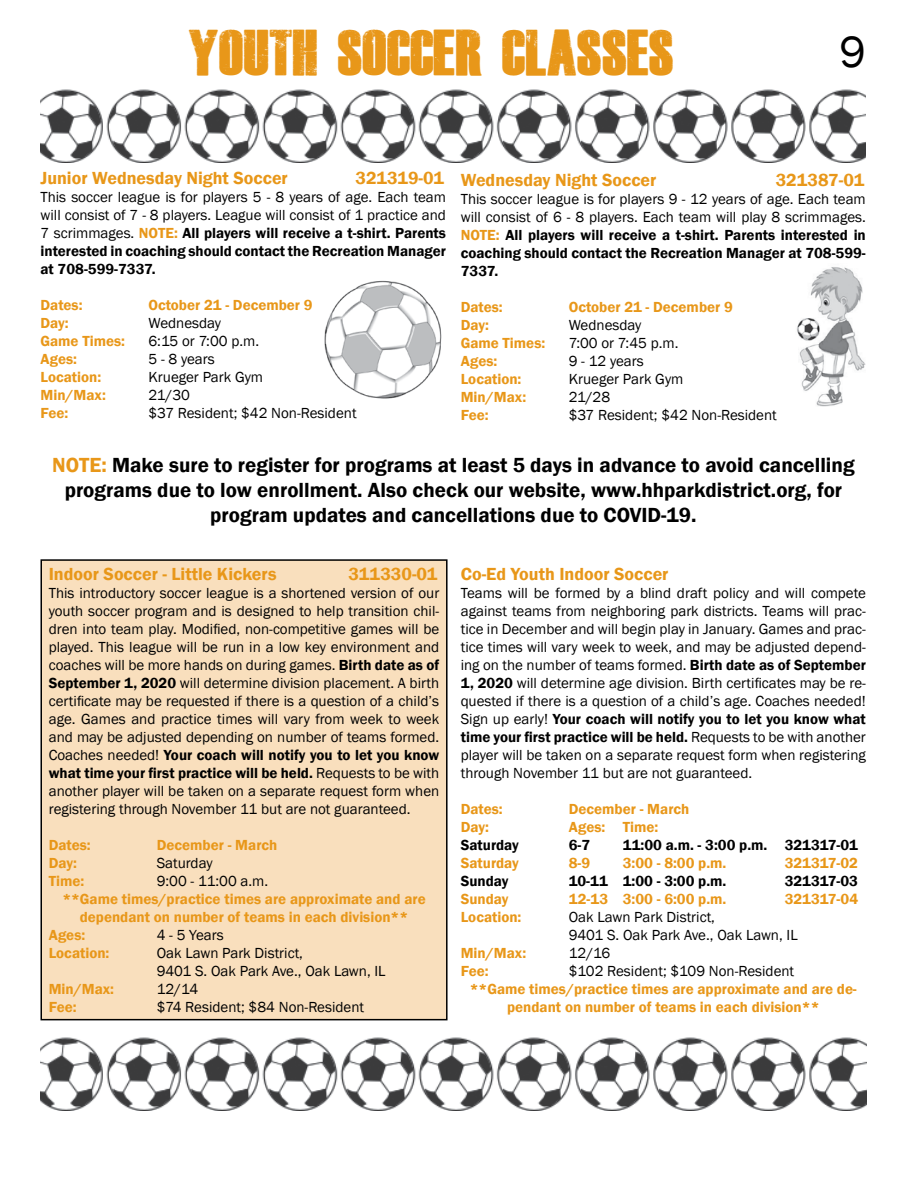
<style>
.page{position:relative;width:918px;height:1188px;background:#fff}
.page>*{position:absolute;margin:0;border:0;box-sizing:border-box;transform-origin:0 0}
.t1{font:45px "Dead Kansas";color:#e89719}
.t2{font:45px "Franklin Gothic";color:#000}
.t3{font:600 21px/25.2px "Franklin Gothic";color:#000;text-align:center}
.t4{font:600 18px "Franklin Gothic";color:#e89719}
.t5{font:15px/18px "Franklin Gothic";color:#000;text-align:justify}
.t6{font:600 15px/18px "Franklin Gothic";color:#e89719;text-align:center}
.t7{font:600 15px/18px "Franklin Gothic";color:#000;text-align:justify}
.s1{font-weight:600;color:#e89719}
.s2{font-weight:600}
.s3{font-weight:400}
.s4{color:#e89719}
</style>
<div class="page">
<img style="left:324px;top:280px;width:118px;height:119px">
<div style="left:41px;top:560px;width:406px;height:460px;background:#f9dfbd"></div>
<div style="left:40px;top:559px;width:408px;height:461px;border:2px solid #000"></div>
<img style="left:797px;top:267px;width:69px;height:140px">
<img style="left:40px;top:89px;width:826px;height:73px">
<img style="left:41px;top:1037px;width:825px;height:73px">
<h1 class="t1" style="left:189px;top:30px;width:27px">YOUTH</h1>
<h1 class="t1" style="left:338px;top:30px;width:50px">SOCCER</h1>
<h1 class="t1" style="left:503px;top:30px;width:49px">CLASSES</h1>
<h1 class="t2" style="left:840px;top:24px;width:28px">9</h1>
<p class="t4" style="left:40px;top:167px;width:249px">Junior Wednesday Night Soccer</p>
<p class="t4" style="left:356px;top:167px;width:90px">321319-01</p>
<p class="t5" style="left:40px;top:188px;width:407px">This soccer league is for players 5 - 8 years of age. Each team will consist of 7 - 8 players. League will consist of 1 practice and 7 scrimmages. <span class="s1">NOTE:</span> <span class="s2">All players will receive a t-shirt. Parents interested in coaching should contact the Recreation Manager at 708-599-7337.</span></p>
<p class="t6" style="left:40px;top:296px;width:44px">Dates:</p>
<p class="t6" style="left:148px;top:296px;width:166px">October 21 - December 9</p>
<p class="t6" style="left:40px;top:314px;width:30px">Day:</p>
<p class="t5" style="left:148px;top:314px;width:74px">Wednesday</p>
<p class="t6" style="left:40px;top:332px;width:86px">Game Times:</p>
<p class="t5" style="left:148px;top:332px;width:112px">6:15 or 7:00 p.m.</p>
<p class="t6" style="left:40px;top:350px;width:38px">Ages:</p>
<p class="t5" style="left:148px;top:350px;width:68px">5 - 8 years</p>
<p class="t6" style="left:40px;top:368px;width:62px">Location:</p>
<p class="t5" style="left:148px;top:368px;width:116px">Krueger Park Gym</p>
<p class="t6" style="left:40px;top:386px;width:67px">Min/Max:</p>
<p class="t5" style="left:148px;top:386px;width:43px">21/30</p>
<p class="t6" style="left:40px;top:404px;width:29px">Fee:</p>
<p class="t5" style="left:148px;top:404px;width:210px">$37 Resident; $42 Non-Resident</p>
<p class="t4" style="left:461px;top:169px;width:197px">Wednesday Night Soccer</p>
<p class="t4" style="left:776px;top:169px;width:90px">321387-01</p>
<p class="t7" style="left:461px;top:190px;width:407px"><span class="s3">This soccer league is for players 9 - 12 years of age. Each team will consist of 6 - 8 players. Each team will play 8 scrimmages.<br></span><span class="s4">NOTE:</span> All players will receive a t-shirt. Parents interested in coaching should contact the Recreation Manager at 708-599- 7337.</p>
<p class="t6" style="left:461px;top:298px;width:44px">Dates:</p>
<p class="t6" style="left:569px;top:298px;width:166px">October 21 - December 9</p>
<p class="t6" style="left:461px;top:316px;width:30px">Day:</p>
<p class="t5" style="left:569px;top:317px;width:74px">Wednesday</p>
<p class="t6" style="left:461px;top:334px;width:86px">Game Times:</p>
<p class="t5" style="left:569px;top:335px;width:111px">7:00 or 7:45 p.m.</p>
<p class="t6" style="left:461px;top:352px;width:38px">Ages:</p>
<p class="t5" style="left:569px;top:353px;width:77px">9 - 12 years</p>
<p class="t6" style="left:461px;top:370px;width:62px">Location:</p>
<p class="t5" style="left:569px;top:371px;width:116px">Krueger Park Gym</p>
<p class="t6" style="left:461px;top:388px;width:67px">Min/Max:</p>
<p class="t5" style="left:569px;top:389px;width:43px">21/28</p>
<p class="t6" style="left:461px;top:406px;width:29px">Fee:</p>
<p class="t5" style="left:569px;top:407px;width:210px">$37 Resident; $42 Non-Resident</p>
<h2 class="t3" style="left:52px;top:452px;width:804px"><span class="s4">NOTE:</span> Make sure to register for programs at least 5 days in advance to avoid cancelling programs due to low enrollment. Also check our website, www.hhparkdistrict.org, for program updates and cancellations due to COVID-19.</h2>
<p class="t4" style="left:49px;top:563px;width:229px">Indoor Soccer - Little Kickers</p>
<p class="t4" style="left:349px;top:563px;width:91px">311330-01</p>
<p class="t5" style="left:49px;top:584px;width:392px">This introductory soccer league is a shortened version of our youth soccer program and is designed to help transition chil&shy;dren into team play. Modified, non-competitive games will be played. This league will be run in a low key environment and coaches will be more hands on during games. <span class="s2">Birth date as of September 1, 2020</span> will determine division placement. A birth certificate may be requested if there is a question of a child’s age. Games and practice times will vary from week to week and may be adjusted depending on number of teams formed.<br>Coaches needed! <span class="s2">Your coach will notify you to let you know what time your first practice will be held.</span> Requests to be with another player will be taken on a separate request form when registering through November 11 but are not guaranteed.</p>
<p class="t6" style="left:49px;top:836px;width:44px">Dates:</p>
<p class="t6" style="left:157px;top:836px;width:122px">December - March</p>
<p class="t6" style="left:49px;top:854px;width:30px">Day:</p>
<p class="t5" style="left:157px;top:854px;width:57px">Saturday</p>
<p class="t6" style="left:49px;top:872px;width:37px">Time:</p>
<p class="t5" style="left:157px;top:872px;width:113px">9:00 - 11:00 a.m.</p>
<p class="t6" style="left:62px;top:890px;width:365px">**Game times/practice times are approximate and are</p>
<p class="t6" style="left:80px;top:908px;width:330px">dependant on number of teams in each division**</p>
<p class="t6" style="left:49px;top:926px;width:38px">Ages:</p>
<p class="t5" style="left:157px;top:926px;width:69px">4 - 5 Years</p>
<p class="t6" style="left:49px;top:944px;width:62px">Location:</p>
<p class="t5" style="left:157px;top:944px;width:230px">Oak Lawn Park District,<br>9401 S. Oak Park Ave., Oak Lawn, IL</p>
<p class="t6" style="left:49px;top:980px;width:67px">Min/Max:</p>
<p class="t5" style="left:157px;top:980px;width:43px">12/14</p>
<p class="t6" style="left:49px;top:998px;width:29px">Fee:</p>
<p class="t5" style="left:157px;top:998px;width:209px">$74 Resident; $84 Non-Resident</p>
<p class="t4" style="left:461px;top:563px;width:209px">Co-Ed Youth Indoor Soccer</p>
<p class="t5" style="left:461px;top:584px;width:407px">Teams will be formed by a blind draft policy and will compete against teams from neighboring park districts. Teams will prac&shy;tice in December and will begin play in January. Games and prac&shy;tice times will vary week to week, and may be adjusted depend&shy;ing on the number of teams formed. <span class="s2">Birth date as of September 1, 2020</span> will determine age division. Birth certificates may be re&shy;quested if there is a question of a child’s age. Coaches needed!<br>Sign up early! <span class="s2">Your coach will notify you to let you know what time your first practice will be held.</span> Requests to be with another player will be taken on a separate request form when registering through November 11 but are not guaranteed.</p>
<p class="t6" style="left:461px;top:800px;width:44px">Dates:</p>
<p class="t6" style="left:569px;top:800px;width:122px">December - March</p>
<p class="t6" style="left:461px;top:818px;width:30px">Day:</p>
<p class="t6" style="left:569px;top:818px;width:91px">Ages: Time:</p>
<p class="t7" style="left:461px;top:836px;width:60px">Saturday</p>
<p class="t7" style="left:569px;top:836px;width:23px">6-7</p>
<p class="t7" style="left:623px;top:836px;width:237px">11:00 a.m. - 3:00 p.m. 321317-01</p>
<p class="t6" style="left:461px;top:854px;width:60px">Saturday</p>
<p class="t6" style="left:569px;top:854px;width:23px">8-9</p>
<p class="t6" style="left:623px;top:854px;width:105px">3:00 - 8:00 p.m.</p>
<p class="t6" style="left:785px;top:854px;width:75px">321317-02</p>
<p class="t7" style="left:461px;top:872px;width:49px">Sunday</p>
<p class="t7" style="left:569px;top:872px;width:159px">10-11 1:00 - 3:00 p.m.</p>
<p class="t7" style="left:785px;top:872px;width:75px">321317-03</p>
<p class="t6" style="left:461px;top:890px;width:49px">Sunday</p>
<p class="t6" style="left:569px;top:890px;width:159px">12-13 3:00 - 6:00 p.m.</p>
<p class="t6" style="left:785px;top:890px;width:75px">321317-04</p>
<p class="t6" style="left:461px;top:908px;width:62px">Location:</p>
<p class="t5" style="left:569px;top:908px;width:230px">Oak Lawn Park District,<br>9401 S. Oak Park Ave., Oak Lawn, IL</p>
<p class="t6" style="left:461px;top:944px;width:67px">Min/Max:</p>
<p class="t5" style="left:569px;top:944px;width:43px">12/16</p>
<p class="t6" style="left:461px;top:962px;width:29px">Fee:</p>
<p class="t5" style="left:569px;top:962px;width:227px">$102 Resident; $109 Non-Resident</p>
<p class="t6" style="left:470px;top:980px;width:389px">**Game times/practice times are approximate and are de&shy;pendant on number of teams in each division**</p>
</div>
